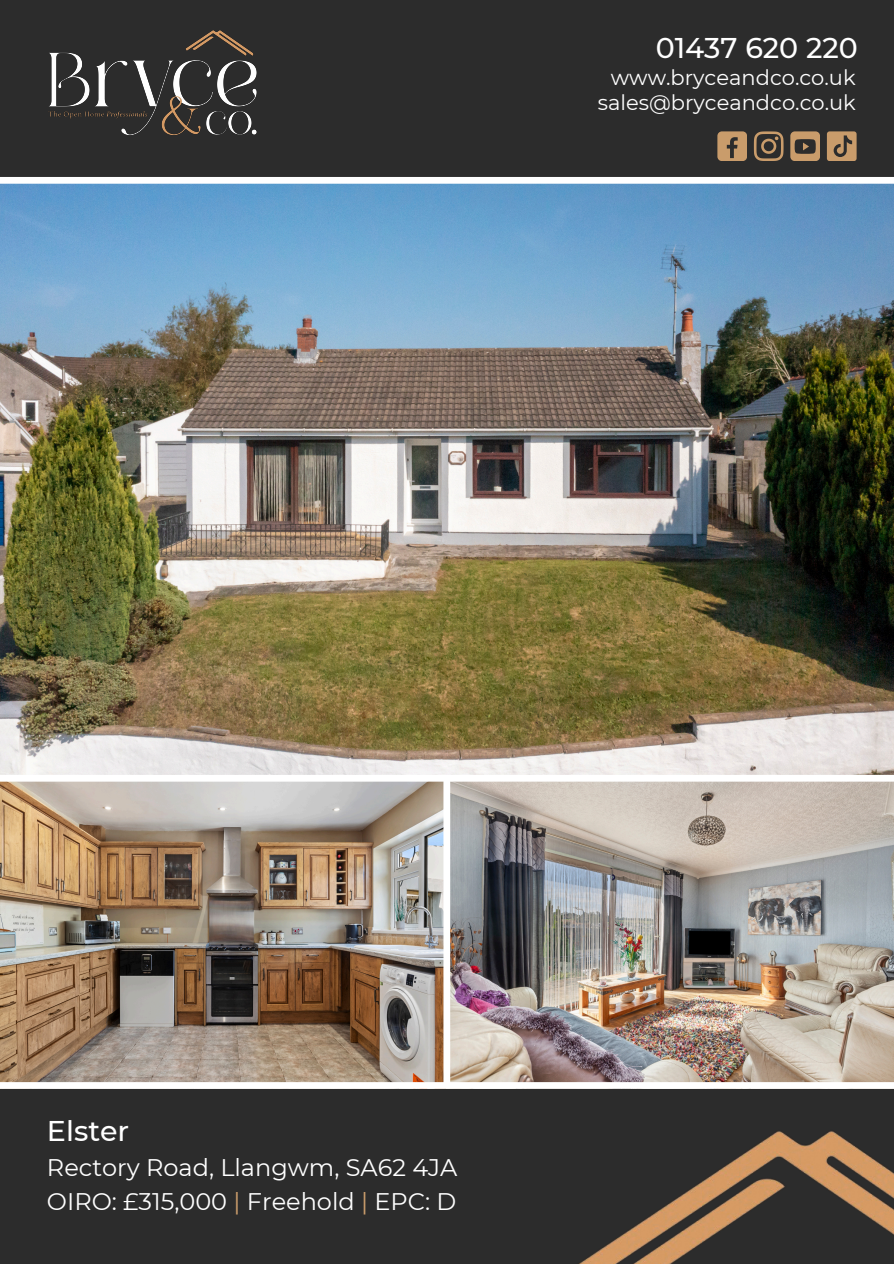
<style>
.page{position:relative;width:894px;height:1264px;background:#fff}
.page>*{position:absolute;margin:0;border:0;box-sizing:border-box;transform-origin:0 0}
.t1{font:500 28.5px "Montserrat";color:#fff}
.t2{font:24px "Montserrat";color:#fff}
.t3{font:21px "Montserrat";color:#fff}
.s1{color:#c99c6b}
</style>
<div class="page">
<div style="left:0;top:0;width:893px;height:1263px;background:#2c2c2c"></div>
<img style="left:0;top:184px;width:893px;height:591px">
<img style="left:0;top:781px;width:443px;height:301px">
<img style="left:450px;top:781px;width:443px;height:301px">
<div style="left:0;top:775px;width:893px;height:6px;background:#fff"></div>
<div style="left:443px;top:778px;width:7px;height:307px;background:#fff"></div>
<div style="left:0;top:1082px;width:893px;height:6px;background:#fff"></div>
<img style="left:47px;top:30px;width:220px;height:156px">
<img style="left:580px;top:1131px;width:313px;height:132px">
<div style="left:0;top:177px;width:893px;height:7px;background:#fff"></div>
<div style="left:717px;top:131px;width:29px;height:30px;background:#c99c6b;border-radius:5px"></div>
<svg style="left:726px;top:137px;width:11px;height:21px"></svg>
<svg style="left:753px;top:131px;width:29px;height:30px"></svg>
<svg style="left:826px;top:131px;width:29px;height:30px"></svg>
<div style="left:790px;top:131px;width:29px;height:30px;background:#c99c6b;border-radius:5px"></div>
<svg style="left:794px;top:139px;width:21px;height:15px"></svg>
<p class="t1" style="left:655px;top:30px;width:203px">01437 620 220</p>
<p class="t3" style="left:597px;top:89px;width:259px">sales@bryceandco.co.uk</p>
<p class="t3" style="left:610px;top:64px;width:246px">www.bryceandco.co.uk</p>
<p class="t1" style="left:47px;top:1113px;width:84px">Elster</p>
<h1 class="t2" style="left:47px;top:1152px;width:412px">Rectory Road, Llangwm, SA62 4JA</h1>
<p class="t2" style="left:47px;top:1187px;width:410px">OIRO: £315,000 <span class="s1">|</span> Freehold <span class="s1">|</span> EPC: D</p>
</div>
